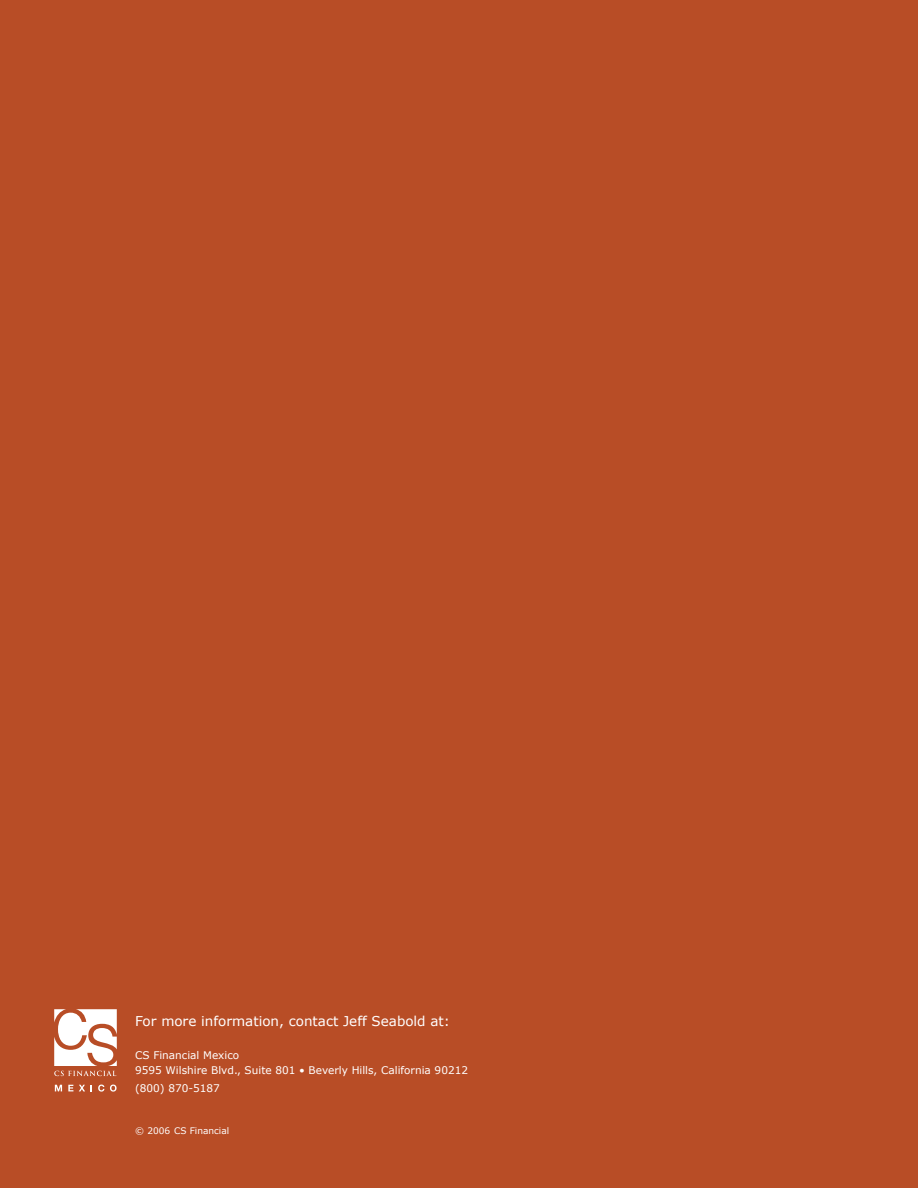
<style>
.page{position:relative;width:918px;height:1188px;background:#b84d26}
.page>*{position:absolute;margin:0;border:0;box-sizing:border-box;transform-origin:0 0}
.t1{font:13.5px "Verdana";color:#fff}
.t2{font:10.5px/15px "Verdana";color:#fff}
.t3{font:9px "Verdana";color:#fff}
</style>
<div class="page">
<svg style="left:54px;top:1009px;width:63px;height:67px"></svg>
<svg style="left:55px;top:1085px;width:7px;height:6px"></svg>
<svg style="left:68px;top:1085px;width:5px;height:6px"></svg>
<svg style="left:79px;top:1085px;width:6px;height:6px"></svg>
<svg style="left:98px;top:1085px;width:6px;height:7px"></svg>
<svg style="left:110px;top:1085px;width:7px;height:7px"></svg>
<p class="t1" style="left:135px;top:1013px;width:316px">For more information, contact Jeff Seabold at:</p>
<p class="t2" style="left:135px;top:1048px;width:334px">CS Financial Mexico<br>9595 Wilshire Blvd., Suite 801 • Beverly Hills, California 90212</p>
<p class="t2" style="left:135px;top:1081px;width:86px">(800) 870-5187</p>
<p class="t3" style="left:135px;top:1125px;width:96px">© 2006 CS Financial</p>
</div>
